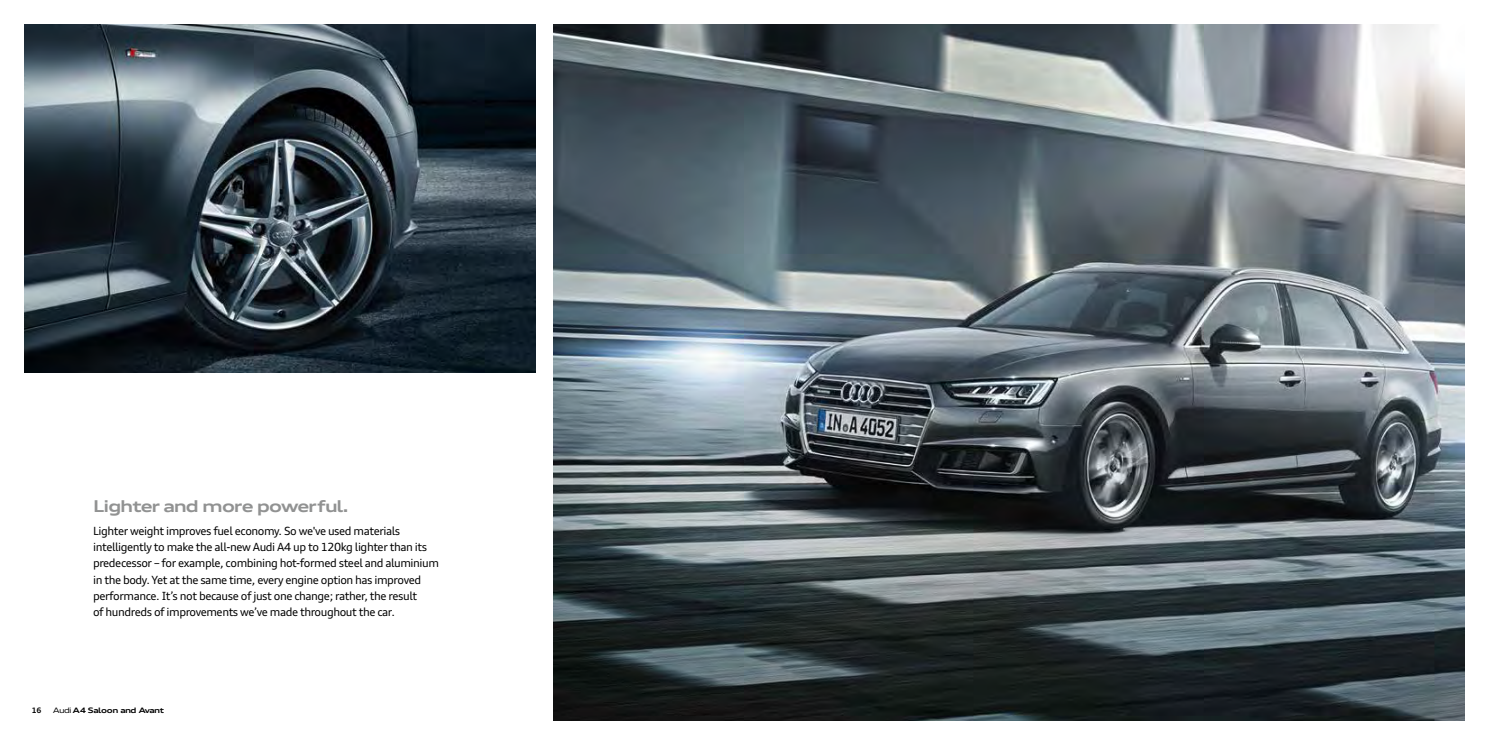
<style>
.page{position:relative;width:1489px;height:745px;background:#fff}
.page>*{position:absolute;margin:0;border:0;box-sizing:border-box;transform-origin:0 0}
.t1{font:700 expanded 16.25px "Audi Type";letter-spacing:-.055em;color:#919292}
.t2{font:11.25px/16.2px "Audi Type";letter-spacing:-.04em;color:#000}
.t3{font:700 expanded 7.5px "Audi Type";letter-spacing:-.045em;color:#000}
.t4{font:700 7.5px "Audi Type";color:#000}
.s1{font-weight:400}
</style>
<div class="page">
<img style="left:554px;top:25px;width:909px;height:694px">
<img style="left:25px;top:25px;width:510px;height:347px">
<h1 class="t1" style="left:93px;top:494px;width:257px">Lighter and more powerful.</h1>
<p class="t2" style="left:93px;top:522px;width:347px">Lighter weight improves fuel economy. So we've used materials intelligently to make the all-new Audi A4 up to 120kg lighter than its predecessor – for example, combining hot-formed steel and aluminium in the body. Yet at the same time, every engine option has improved performance. It’s not because of just one change; rather, the result<br>of hundreds of improvements we’ve made throughout the car.</p>
<p class="t4" style="left:32px;top:705px;width:11px">16</p>
<p class="t3" style="left:53px;top:705px;width:112px"><span class="s1">Audi</span> A4 Saloon and Avant</p>
</div>
